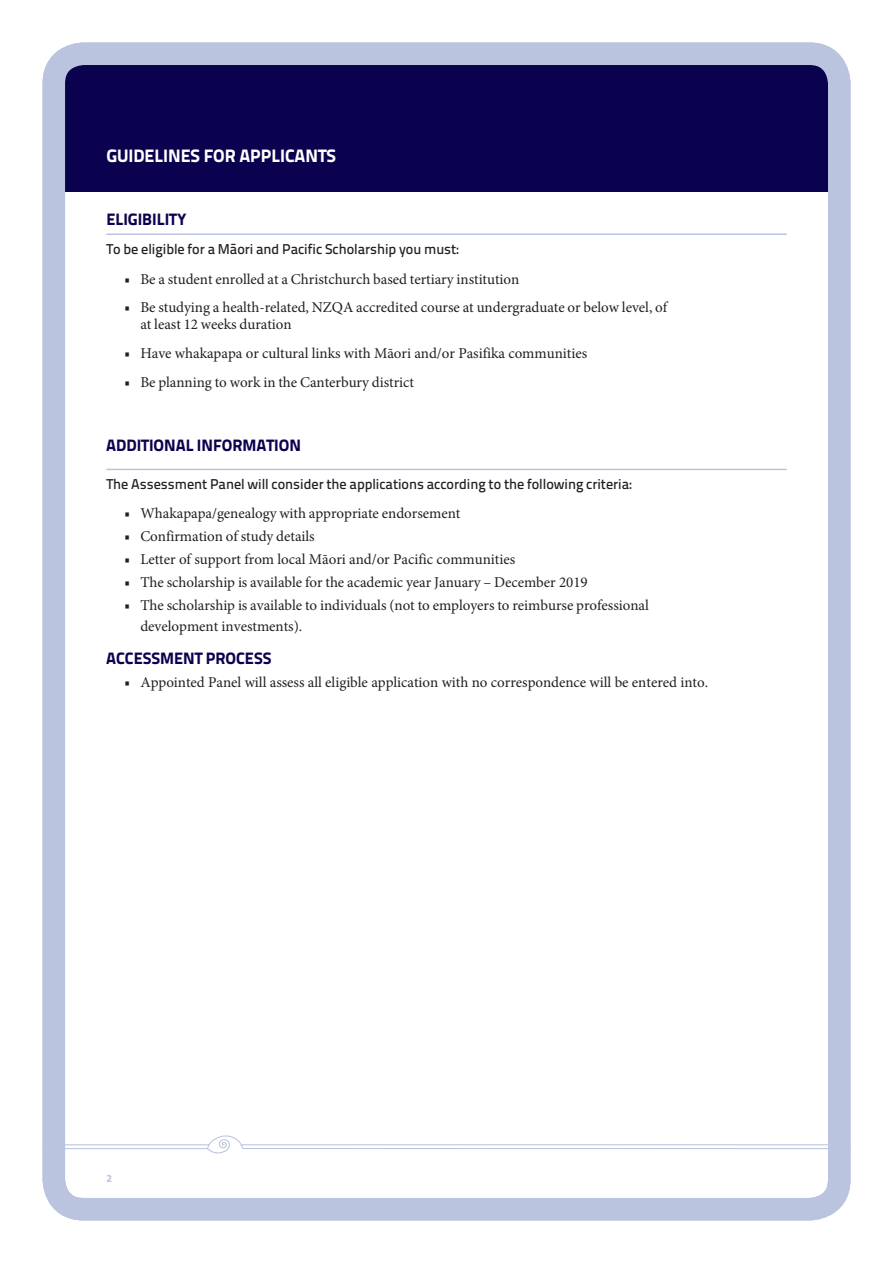
<style>
.page{position:relative;width:893px;height:1263px;background:#fff}
.page>*{position:absolute;margin:0;border:0;box-sizing:border-box;transform-origin:0 0}
.t1{font:800 18px "Titillium Text 22 L";letter-spacing:-.005em;color:#fff}
.t2{font:800 16.5px "Titillium Text 22 L";letter-spacing:-.005em;color:#0a024e}
.t3{font:15px/17.7px "Minion Pro";letter-spacing:-.005em;color:#231f20}
.t4{font:500 14.25px "Titillium Text 22 L";letter-spacing:-.005em;color:#231f20}
.t5{font:800 10.5px "Titillium Text 22 L";color:#bbc4de}
.s1{font-family:"Titillium Text 22 L";font-weight:500;font-size:14.25px}
</style>
<div class="page">
<svg style="left:206px;top:1135px;width:645px;height:19px"></svg>
<hr style="left:43px;top:1148px;width:165px;height:1px;background:#bbc4de">
<hr style="left:43px;top:1144px;width:166px;height:1px;background:#bbc4de">
<hr style="left:241px;top:1144px;width:608px;height:1px;background:#bbc4de">
<div style="left:54px;top:54px;width:785px;height:137px;background:#0a024e"></div>
<div style="left:43px;top:43px;width:807px;height:1177px;border:22px solid #bbc4de;border-radius:30px"></div>
<hr style="left:106px;top:233px;width:681px;height:2px;background:#bbc4de">
<hr style="left:106px;top:469px;width:681px;height:1px;background:#bbc4de">
<p class="t1" style="left:106px;top:142px;width:231px">GUIDELINES FOR APPLICANTS</p>
<p class="t2" style="left:106px;top:206px;width:82px">ELIGIBILITY</p>
<p class="t4" style="left:106px;top:238px;width:354px">To be eligible for a Māori and Pacific Scholarship you must:</p>
<p class="t3" style="left:123px;top:270px;width:398px"><span class="s1">•</span> Be a student enrolled at a Christchurch based tertiary institution</p>
<p class="t3" style="left:140px;top:298px;width:528px;text-indent:-17px"><span class="s1">•</span> Be studying a health-related, NZQA accredited course at undergraduate or below level, of at least 12 weeks duration</p>
<p class="t3" style="left:123px;top:344px;width:465px"><span class="s1">•</span> Have whakapapa or cultural links with Māori and/or Pasifika communities</p>
<p class="t3" style="left:123px;top:373px;width:292px"><span class="s1">•</span> Be planning to work in the Canterbury district</p>
<p class="t2" style="left:106px;top:433px;width:196px">ADDITIONAL INFORMATION</p>
<p class="t4" style="left:106px;top:474px;width:527px">The Assessment Panel will consider the applications according to the following criteria:</p>
<p class="t3" style="left:123px;top:505px;width:339px"><span class="s1">•</span> Whakapapa/genealogy with appropriate endorsement</p>
<p class="t3" style="left:123px;top:528px;width:193px"><span class="s1">•</span> Confirmation of study details</p>
<p class="t3" style="left:123px;top:550px;width:393px"><span class="s1">•</span> Letter of support from local Māori and/or Pacific communities</p>
<p class="t3" style="left:123px;top:573px;width:466px"><span class="s1">•</span> The scholarship is available for the academic year January – December 2019</p>
<p class="t3" style="left:140px;top:594px;width:510px;line-height:21.6px;text-indent:-17px"><span class="s1">•</span> The scholarship is available to individuals (not to employers to reimburse professional development investments).</p>
<p class="t2" style="left:106px;top:646px;width:167px">ACCESSMENT PROCESS</p>
<p class="t3" style="left:123px;top:673px;width:586px"><span class="s1">•</span> Appointed Panel will assess all eligible application with no correspondence will be entered into.</p>
<p class="t5" style="left:106px;top:1169px;width:7px">2</p>
</div>
